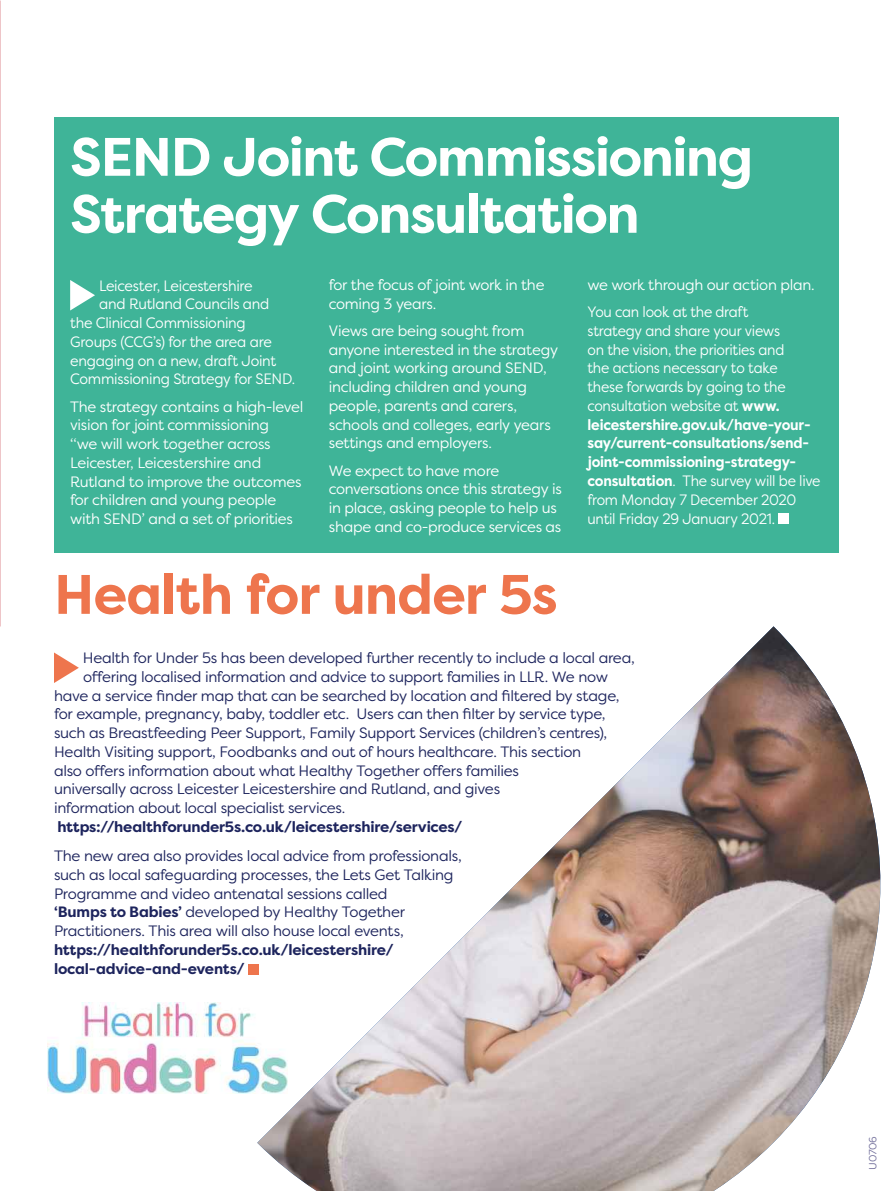
<style>
.page{position:relative;width:893px;height:1191px;background:#fff}
.page>*{position:absolute;margin:0;border:0;box-sizing:border-box;transform-origin:0 0}
.t1{font:700 55.5px "Filson Pro";letter-spacing:-.015em;color:#ee754d}
.t2{font:700 54px/57px "Filson Pro";letter-spacing:-.03em;color:#fff}
.t3{font:15px/18.8px "Filson Pro";letter-spacing:-.02em;color:#1d245d}
.t4{font:15px/18.8px "Filson Pro";letter-spacing:-.02em;color:#fff}
.t5{font:15px/18.9px "Filson Pro";letter-spacing:-.02em;color:#fff;scale:.93 1}
.t6{font:700 15px/19px "Filson Pro";letter-spacing:-.015em;color:#1d245d}
.t7{font:15px/18.8px "Filson Pro";letter-spacing:-.02em;color:#fff;scale:.95 1}
.t8{font:10.5px "Filson Soft";letter-spacing:-.01em;color:#726f9b}
.s1{font-weight:700}
.s2{font-weight:400}
</style>
<div class="page">
<img style="left:0;top:0;width:1px;height:501px">
<div style="left:54px;top:116px;width:785px;height:436px;background:#3fb498"></div>
<svg style="left:54px;top:652px;width:25px;height:31px"></svg>
<div style="left:248px;top:963px;width:11px;height:11px;background:#ee754d"></div>
<svg style="left:70px;top:280px;width:25px;height:30px"></svg>
<div style="left:778px;top:513px;width:11px;height:11px;background:#fff"></div>
<img style="left:48px;top:1002px;width:209px;height:91px">
<img style="left:257px;top:626px;width:624px;height:565px">
<h2 class="t2" style="left:70px;top:129px;width:684px">SEND Joint Commissioning<br>Strategy Consultation</h2>
<p class="t7" style="left:99px;top:275px;width:181px">Leicester, Leicestershire and Rutland Councils and</p>
<p class="t7" style="left:70px;top:313px;width:238px">the Clinical Commissioning<br>Groups (CCG’s) for the area are engaging on a new, draft Joint<br>Commissioning Strategy for SEND.</p>
<p class="t4" style="left:70px;top:396px;width:235px">The strategy contains a high-level vision for joint commissioning</p>
<p class="t4" style="left:70px;top:434px;width:233px">‘‘we will work together across<br>Leicester, Leicestershire and<br>Rutland to improve the outcomes for children and young people with SEND’ and a set of priorities</p>
<p class="t4" style="left:329px;top:275px;width:217px">for the focus of joint work in the coming 3 years.</p>
<p class="t4" style="left:329px;top:321px;width:231px">Views are being sought from anyone interested in the strategy and joint working around SEND, including children and young people, parents and carers, schools and colleges, early years settings and employers.</p>
<p class="t4" style="left:329px;top:460px;width:235px">We expect to have more conversations once this strategy is in place, asking people to help us shape and co-produce services as</p>
<p class="t4" style="left:587px;top:270px;width:229px;line-height:27.3px">we work through our action plan.<br>You can look at the draft</p>
<p class="t5" style="left:587px;top:321px;width:252px">strategy and share your views<br>on the vision, the priorities and<br>the actions necessary to take<br>these forwards by going to the consultation website at <span class="s1">www. leicestershire.gov.uk/have-your&shy;say/current-consultations/send&shy;joint-commissioning-strategy&shy;consultation</span>. The survey will be live from Monday 7 December 2020 until Friday 29 January 2021.</p>
<h2 class="t1" style="left:54px;top:559px;width:505px">Health for under 5s</h2>
<p class="t3" style="left:83px;top:648px;width:554px">Health for Under 5s has been developed further recently to include a local area, offering localised information and advice to support families in LLR. We now</p>
<p class="t3" style="left:54px;top:685px;width:567px">have a service finder map that can be searched by location and filtered by stage, for example, pregnancy, baby, toddler etc. Users can then filter by service type, such as Breastfeeding Peer Support, Family Support Services (children’s centres), Health Visiting support, Foodbanks and out of hours healthcare. This section</p>
<p class="t3" style="left:54px;top:760px;width:467px">also offers information about what Healthy Together offers families universally across Leicester Leicestershire and Rutland, and gives information about local specialist services. <span class="s1">https://healthforunder5s.co.uk/leicestershire/services/</span></p>
<p class="t3" style="left:54px;top:846px;width:409px">The new area also provides local advice from professionals, such as local safeguarding processes, the Lets Get Talking<br>Programme and video antenatal sessions called</p>
<p class="t6" style="left:54px;top:903px;width:353px">‘Bumps to Babies’ <span class="s2">developed by Healthy Together Practitioners. This area will also house local events, </span>https://healthforunder5s.co.uk/leicestershire/ local-advice-and-events/</p>
<p class="t8" style="left:866px;top:1170px;width:36px;rotate:-90deg">U0706</p>
</div>
